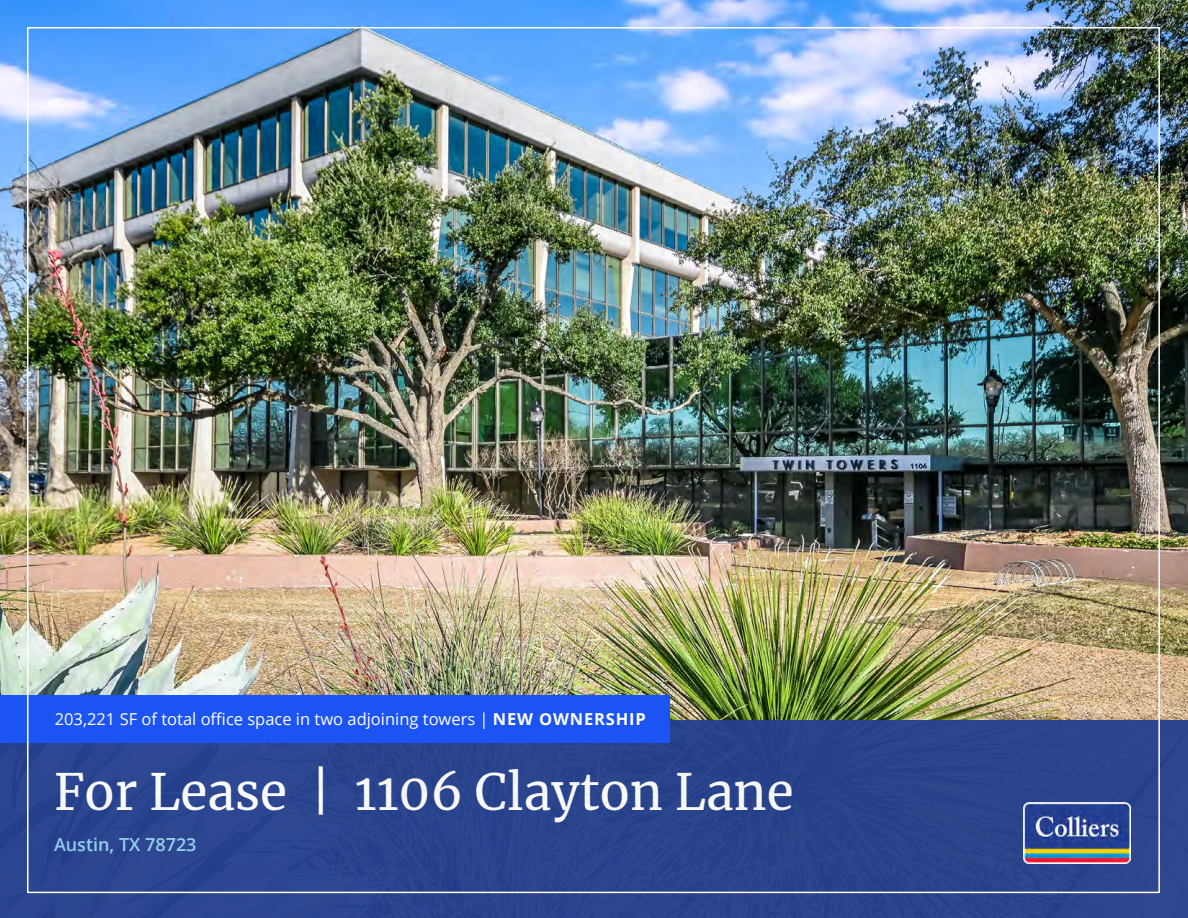
<style>
.page{position:relative;width:1188px;height:918px;background:#fff}
.page>*{position:absolute;margin:0;border:0;box-sizing:border-box;transform-origin:0 0}
.t1{font:49.5px "Merriweather";color:#fff}
.t2{font:600 18px "Open Sans";color:#96d1f2}
.t3{font:16.5px "Open Sans";color:#fff}
.s1{font-weight:700}
</style>
<div class="page">
<img style="left:0;top:0;width:1188px;height:720px">
<div style="left:0;top:720px;width:1188px;height:198px;background:#25408f"></div>
<div style="left:0;top:695px;width:670px;height:48px;background:#1c54f4"></div>
<img style="left:1024px;top:802px;width:106px;height:61px">
<p class="t3" style="left:55px;top:708px;width:593px">203,221 SF of total office space in two adjoining towers | <span class="s1">NEW OWNERSHIP</span></p>
<h1 class="t1" style="left:54px;top:757px;width:741px">For Lease | 1106 Clayton Lane</h1>
<p class="t2" style="left:54px;top:833px;width:144px">Austin, TX 78723</p>
</div>
